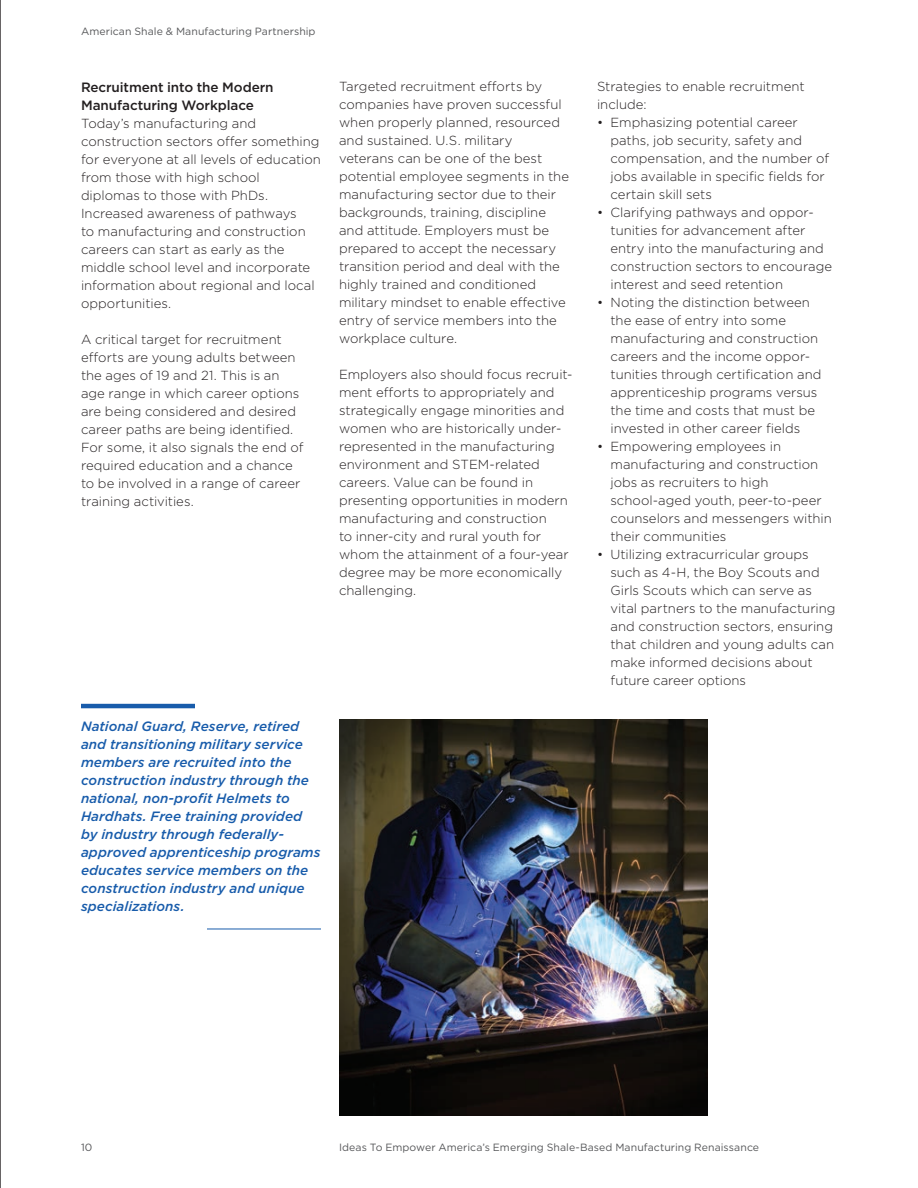
<style>
.page{position:relative;width:918px;height:1188px;background:#fff}
.page>*{position:absolute;margin:0;border:0;box-sizing:border-box;transform-origin:0 0}
.call_outs_-_one_colu{font:italic 500 13.5px/18px "Gotham";letter-spacing:.005em;color:#185cab}
.body_heads{font:500 13.5px/18px "Gotham";letter-spacing:-.005em;color:#231f20}
.body_text{font:300 13.2px/18px "Gotham";color:#231f20}
.Bullets_Body{font:300 13.2px/18px "Gotham";color:#231f20}
.t1{font:10.5px "Gotham";letter-spacing:.01em;color:#57585a}
</style>
<div class="page">
<hr style="left:81px;top:704px;width:114px;height:4px;background:#185cab">
<hr style="left:207px;top:929px;width:114px;height:1px;background:#185cab">
<img style="left:339px;top:720px;width:369px;height:396px">
<hr style="left:0;top:0;width:1px;height:1188px;background:#231f20">
<p class="t1" style="left:81px;top:25px;width:236px">American Shale &amp; Manufacturing Partnership</p>
<p class="body_heads" style="left:81px;top:78px;width:194px">Recruitment into the Modern<br>Manufacturing Workplace</p>
<p class="body_text" style="left:81px;top:114px;width:241px">Today’s manufacturing and construction sectors offer something for everyone at all levels of education from those with high school diplomas to those with PhDs.<br>Increased awareness of pathways<br>to manufacturing and construction careers can start as early as the middle school level and incorporate information about regional and local opportunities.</p>
<p class="body_text" style="left:81px;top:330px;width:224px">A critical target for recruitment efforts are young adults between the ages of 19 and 21. This is an age range in which career options are being considered and desired career paths are being identified.<br>For some, it also signals the end of required education and a chance to be involved in a range of career training activities.</p>
<p class="body_text" style="left:339px;top:77px;width:232px">Targeted recruitment efforts by companies have proven successful when properly planned, resourced and sustained. U.S. military veterans can be one of the best potential employee segments in the manufacturing sector due to their backgrounds, training, discipline and attitude. Employers must be prepared to accept the necessary transition period and deal with the highly trained and conditioned military mindset to enable effective entry of service members into the workplace culture.</p>
<p class="body_text" style="left:339px;top:365px;width:235px">Employers also should focus recruit&shy;ment efforts to appropriately and strategically engage minorities and women who are historically under&shy;represented in the manufacturing environment and STEM-related careers. Value can be found in presenting opportunities in modern manufacturing and construction<br>to inner-city and rural youth for whom the attainment of a four-year degree may be more economically challenging.</p>
<p class="call_outs_-_one_colu" style="left:81px;top:717px;width:241px">National Guard, Reserve, retired and transitioning military service members are recruited into the construction industry through the national, non-profit Helmets to<br>Hardhats. Free training provided by industry through federally&shy;approved apprenticeship programs educates service members on the construction industry and unique specializations.</p>
<p class="body_text" style="left:597px;top:77px;width:209px">Strategies to enable recruitment include:</p>
<p class="Bullets_Body" style="left:610px;top:113px;width:220px;text-indent:-14px">• Emphasizing potential career paths, job security, safety and compensation, and the number of jobs available in specific fields for certain skill sets</p>
<p class="Bullets_Body" style="left:610px;top:203px;width:223px;text-indent:-14px">• Clarifying pathways and oppor&shy;tunities for advancement after entry into the manufacturing and construction sectors to encourage interest and seed retention</p>
<p class="Bullets_Body" style="left:610px;top:293px;width:212px;text-indent:-14px">• Noting the distinction between the ease of entry into some manufacturing and construction careers and the income oppor&shy;tunities through certification and apprenticeship programs versus the time and costs that must be invested in other career fields</p>
<p class="Bullets_Body" style="left:610px;top:437px;width:223px;text-indent:-14px">• Empowering employees in manufacturing and construction jobs as recruiters to high school-aged youth, peer-to-peer counselors and messengers within their communities</p>
<p class="Bullets_Body" style="left:610px;top:545px;width:227px;text-indent:-14px">• Utilizing extracurricular groups such as 4-H, the Boy Scouts and<br>Girls Scouts which can serve as vital partners to the manufacturing and construction sectors, ensuring that children and young adults can make informed decisions about future career options</p>
<p class="t1" style="left:81px;top:1141px;width:13px">10</p>
<p class="t1" style="left:339px;top:1141px;width:422px">Ideas To Empower America’s Emerging Shale-Based Manufacturing Renaissance</p>
</div>
